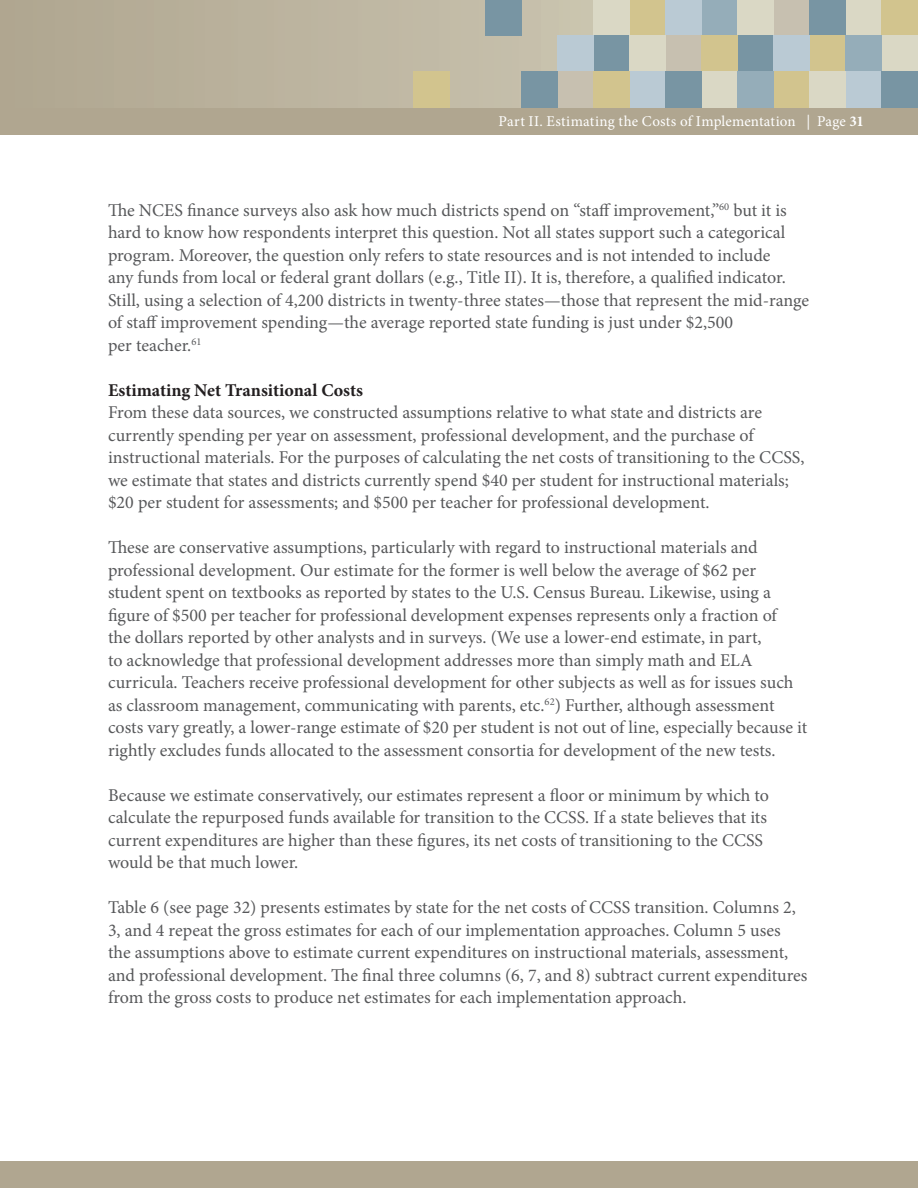
<style>
.page{position:relative;width:918px;height:1188px;background:#fff}
.page>*{position:absolute;margin:0;border:0;box-sizing:border-box;transform-origin:0 0}
.t1{font:18px/22.5px "Minion Pro";letter-spacing:-.005em;color:#57585a}
.t2{font:700 18px "Minion Pro";color:#231f20}
.t3{font:15px "Minion Pro";letter-spacing:.015em;color:#fff}
.s1{font-weight:700}
</style>
<div class="page">
<svg style="left:0;top:0;width:593px;height:108px;background:#bab29d"></svg>
<div style="left:0;top:1161px;width:918px;height:27px;background:#b0a690"></div>
<div style="left:774px;top:0;width:36px;height:36px;background:#c7c0b0"></div>
<div style="left:702px;top:0;width:36px;height:36px;background:#95adb9"></div>
<div style="left:846px;top:0;width:36px;height:36px;background:#dad8c5"></div>
<div style="left:630px;top:0;width:36px;height:36px;background:#d2c48e"></div>
<div style="left:593px;top:0;width:37px;height:36px;background:#dad8c5"></div>
<div style="left:738px;top:0;width:36px;height:36px;background:#dad8c5"></div>
<div style="left:882px;top:0;width:36px;height:36px;background:#d2c48e"></div>
<div style="left:666px;top:0;width:36px;height:36px;background:#bacad4"></div>
<div style="left:810px;top:0;width:36px;height:36px;background:#7895a3"></div>
<div style="left:485px;top:0;width:36px;height:36px;background:#7895a3"></div>
<div style="left:666px;top:36px;width:36px;height:36px;background:#c7c0b0"></div>
<div style="left:810px;top:36px;width:36px;height:36px;background:#d2c48e"></div>
<div style="left:738px;top:36px;width:36px;height:36px;background:#7895a3"></div>
<div style="left:593px;top:36px;width:37px;height:36px;background:#7895a3"></div>
<div style="left:557px;top:36px;width:36px;height:36px;background:#bacad4"></div>
<div style="left:774px;top:36px;width:36px;height:36px;background:#bacad4"></div>
<div style="left:882px;top:36px;width:36px;height:36px;background:#dad8c5"></div>
<div style="left:630px;top:36px;width:36px;height:36px;background:#dad8c5"></div>
<div style="left:846px;top:36px;width:36px;height:36px;background:#95adb9"></div>
<div style="left:702px;top:36px;width:36px;height:36px;background:#d2c48e"></div>
<div style="left:702px;top:72px;width:36px;height:36px;background:#dad8c5"></div>
<div style="left:557px;top:72px;width:36px;height:36px;background:#c7c0b0"></div>
<div style="left:846px;top:72px;width:36px;height:36px;background:#bacad4"></div>
<div style="left:630px;top:72px;width:36px;height:36px;background:#bacad4"></div>
<div style="left:774px;top:72px;width:36px;height:36px;background:#d2c48e"></div>
<div style="left:593px;top:72px;width:37px;height:36px;background:#d2c48e"></div>
<div style="left:738px;top:72px;width:36px;height:36px;background:#95adb9"></div>
<div style="left:882px;top:72px;width:36px;height:36px;background:#7895a3"></div>
<div style="left:666px;top:72px;width:36px;height:36px;background:#7895a3"></div>
<div style="left:810px;top:72px;width:36px;height:36px;background:#dad8c5"></div>
<div style="left:521px;top:72px;width:36px;height:36px;background:#7895a3"></div>
<div style="left:413px;top:72px;width:36px;height:36px;background:#d2c48e"></div>
<div style="left:0;top:108px;width:918px;height:27px;background:#b0a690"></div>
<p class="t3" style="left:499px;top:112px;width:367px">Part II. Estimating the Costs of Implementation | Page <span class="s1">31</span></p>
<p class="t1" style="left:108px;top:199px;width:703px">The NCES finance surveys also ask how much districts spend on “staff improvement,”<sup>60</sup> but it is hard to know how respondents interpret this question. Not all states support such a categorical program. Moreover, the question only refers to state resources and is not intended to include<br>any funds from local or federal grant dollars (e.g., Title II). It is, therefore, a qualified indicator.<br>Still, using a selection of 4,200 districts in twenty-three states—those that represent the mid-range of staff improvement spending—the average reported state funding is just under $2,500<br>per teacher.<sup>61</sup></p>
<p class="t2" style="left:108px;top:377px;width:257px">Estimating Net Transitional Costs</p>
<p class="t1" style="left:108px;top:401px;width:698px">From these data sources, we constructed assumptions relative to what state and districts are currently spending per year on assessment, professional development, and the purchase of instructional materials. For the purposes of calculating the net costs of transitioning to the CCSS, we estimate that states and districts currently spend $40 per student for instructional materials; $20 per student for assessments; and $500 per teacher for professional development.</p>
<p class="t1" style="left:108px;top:536px;width:701px">These are conservative assumptions, particularly with regard to instructional materials and professional development. Our estimate for the former is well below the average of $62 per student spent on textbooks as reported by states to the U.S. Census Bureau. Likewise, using a figure of $500 per teacher for professional development expenses represents only a fraction of<br>the dollars reported by other analysts and in surveys. (We use a lower-end estimate, in part,<br>to acknowledge that professional development addresses more than simply math and ELA curricula. Teachers receive professional development for other subjects as well as for issues such as classroom management, communicating with parents, etc.<sup>62</sup>) Further, although assessment costs vary greatly, a lower-range estimate of $20 per student is not out of line, especially because it rightly excludes funds allocated to the assessment consortia for development of the new tests.</p>
<p class="t1" style="left:108px;top:784px;width:663px">Because we estimate conservatively, our estimates represent a floor or minimum by which to calculate the repurposed funds available for transition to the CCSS. If a state believes that its current expenditures are higher than these figures, its net costs of transitioning to the CCSS would be that much lower.</p>
<p class="t1" style="left:108px;top:896px;width:701px">Table 6 (see page 32) presents estimates by state for the net costs of CCSS transition. Columns 2, 3, and 4 repeat the gross estimates for each of our implementation approaches. Column 5 uses the assumptions above to estimate current expenditures on instructional materials, assessment, and professional development. The final three columns (6, 7, and 8) subtract current expenditures from the gross costs to produce net estimates for each implementation approach.</p>
</div>
